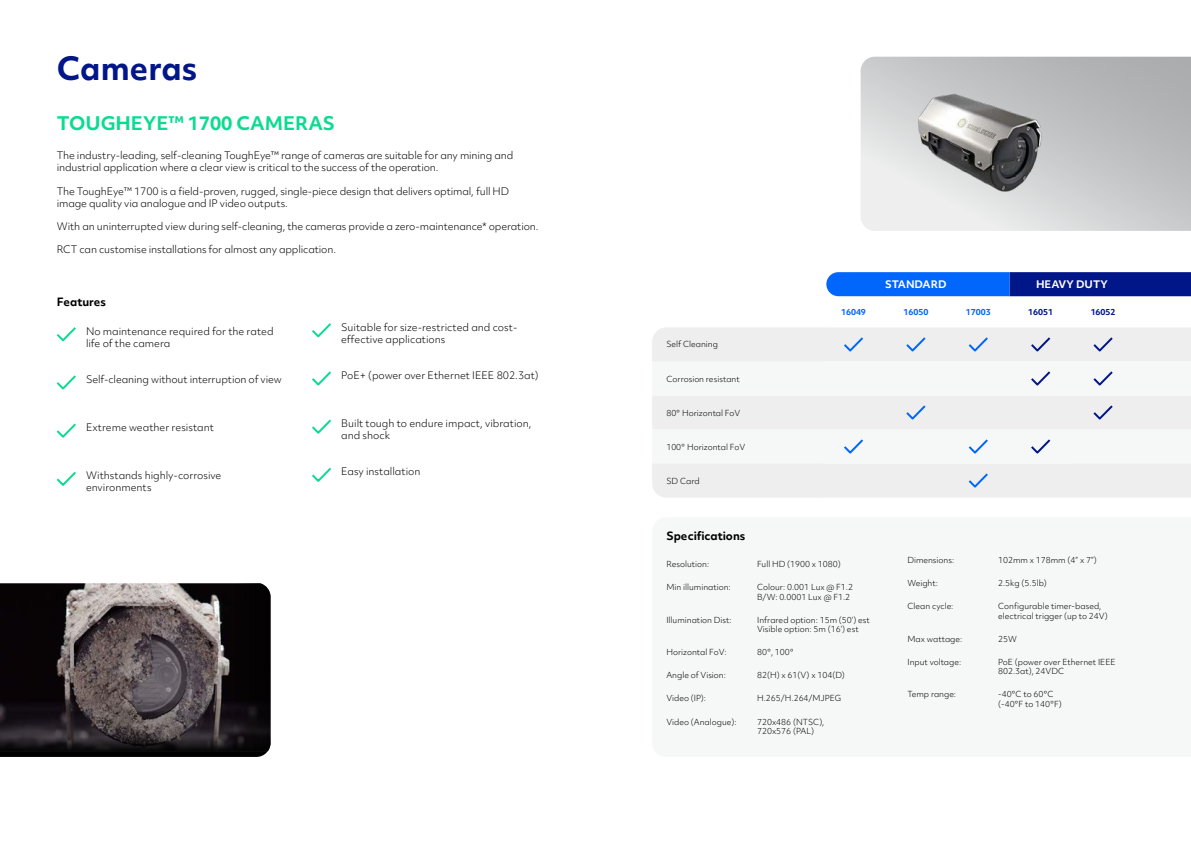
<style>
.page{position:relative;width:1191px;height:842px;background:#fff}
.page>*{position:absolute;margin:0;border:0;box-sizing:border-box;transform-origin:0 0}
.t1{font:700 31px "Objektiv Mk 2";color:#001689}
.t2{font:700 18px "Objektiv Mk 2";color:#0bdb90}
.t3{font:700 11px "Objektiv Mk 2";color:#000}
.t4{font:300 10px/12px "Objektiv Mk 2";letter-spacing:-.01em;color:#000}
.t5{font:700 10px "Objektiv Mk 2";color:#fff}
.t6{font:300 8px/9.6px "Objektiv Mk 2";color:#000}
.t7{font:700 8px "Objektiv Mk 2";color:#0066fc}
.t8{font:700 8px "Objektiv Mk 2";color:#001689}
</style>
<div class="page">
<img style="left:0;top:583px;width:233px;height:154px">
<div style="left:233px;top:583px;width:37px;height:168px;background:#000"></div>
<svg style="left:0;top:737px;width:270px;height:20px;background:#161416"></svg>
<svg style="left:56px;top:327px;width:20px;height:15px"></svg>
<svg style="left:56px;top:375px;width:20px;height:15px"></svg>
<svg style="left:56px;top:423px;width:20px;height:15px"></svg>
<svg style="left:56px;top:471px;width:20px;height:15px"></svg>
<svg style="left:312px;top:323px;width:19px;height:15px"></svg>
<svg style="left:312px;top:371px;width:19px;height:15px"></svg>
<svg style="left:312px;top:419px;width:19px;height:15px"></svg>
<svg style="left:312px;top:467px;width:19px;height:15px"></svg>
<div style="left:824px;top:327px;width:367px;height:170px;background:#eee"></div>
<svg style="left:652px;top:361px;width:539px;height:102px;fill:#f6f7f7"></svg>
<div style="left:1071px;top:463px;width:120px;height:34px;background:#eee"></div>
<svg style="left:826px;top:272px;width:365px;height:24px;background:#0340c3"></svg>
<div style="left:652px;top:327px;width:172px;height:34px;background:#eee"></div>
<svg style="left:842px;top:336px;width:22px;height:17px"></svg>
<svg style="left:905px;top:336px;width:22px;height:17px"></svg>
<svg style="left:967px;top:336px;width:22px;height:17px"></svg>
<svg style="left:1029px;top:336px;width:22px;height:17px"></svg>
<svg style="left:1092px;top:336px;width:22px;height:17px"></svg>
<svg style="left:1029px;top:370px;width:22px;height:17px"></svg>
<svg style="left:1092px;top:370px;width:22px;height:17px"></svg>
<svg style="left:905px;top:404px;width:22px;height:17px"></svg>
<svg style="left:1092px;top:404px;width:22px;height:17px"></svg>
<svg style="left:842px;top:438px;width:22px;height:17px"></svg>
<svg style="left:967px;top:438px;width:22px;height:17px"></svg>
<svg style="left:1029px;top:438px;width:22px;height:17px"></svg>
<div style="left:652px;top:463px;width:172px;height:35px;background:#eee"></div>
<svg style="left:967px;top:472px;width:22px;height:17px"></svg>
<svg style="left:860px;top:57px;width:331px;height:174px;background:#c4c6c6"></svg>
<img style="left:875px;top:72px;width:205px;height:144px">
<h1 class="t1" style="left:57px;top:47px;width:142px">Cameras</h1>
<h2 class="t2" style="left:57px;top:111px;width:280px">TOUGHEYE™ 1700 CAMERAS</h2>
<p class="t4" style="left:57px;top:149px;width:458px">The industry-leading, self-cleaning ToughEye™ range of cameras are suitable for any mining and industrial application where a clear view is critical to the success of the operation.</p>
<p class="t4" style="left:57px;top:185px;width:454px">The ToughEye™ 1700 is a field-proven, rugged, single-piece design that delivers optimal, full HD image quality via analogue and IP video outputs.</p>
<p class="t4" style="left:57px;top:220px;width:483px">With an uninterrupted view during self-cleaning, the cameras provide a zero-maintenance* operation.</p>
<p class="t4" style="left:57px;top:243px;width:281px">RCT can customise installations for almost any application.</p>
<p class="t3" style="left:57px;top:294px;width:51px">Features</p>
<p class="t4" style="left:86px;top:325px;width:189px">No maintenance required for the rated life of the camera</p>
<p class="t4" style="left:86px;top:373px;width:197px">Self-cleaning without interruption of view</p>
<p class="t4" style="left:86px;top:421px;width:129px">Extreme weather resistant</p>
<p class="t4" style="left:86px;top:469px;width:137px">Withstands highly-corrosive environments</p>
<p class="t4" style="left:341px;top:321px;width:178px">Suitable for size-restricted and cost&shy;effective applications</p>
<p class="t4" style="left:341px;top:369px;width:199px">PoE+ (power over Ethernet IEEE 802.3at)</p>
<p class="t4" style="left:341px;top:417px;width:192px">Built tough to endure impact, vibration, and shock</p>
<p class="t4" style="left:341px;top:465px;width:81px">Easy installation</p>
<p class="t5" style="left:885px;top:277px;width:63px">STANDARD</p>
<p class="t5" style="left:1036px;top:277px;width:73px">HEAVY DUTY</p>
<p class="t6" style="left:666px;top:340px;width:53px">Self Cleaning</p>
<p class="t6" style="left:666px;top:374px;width:75px">Corrosion resistant</p>
<p class="t6" style="left:666px;top:408px;width:75px">80° Horizontal FoV</p>
<p class="t6" style="left:666px;top:442px;width:80px">100° Horizontal FoV</p>
<p class="t6" style="left:666px;top:476px;width:35px">SD Card</p>
<p class="t7" style="left:841px;top:306px;width:26px">16049</p>
<p class="t7" style="left:903px;top:306px;width:26px">16050</p>
<p class="t7" style="left:966px;top:306px;width:26px">17003</p>
<p class="t8" style="left:1028px;top:306px;width:26px">16051</p>
<p class="t8" style="left:1090px;top:306px;width:26px">16052</p>
<p class="t3" style="left:666px;top:528px;width:80px">Specifications</p>
<p class="t6" style="left:666px;top:559px;width:44px">Resolution:</p>
<p class="t6" style="left:757px;top:559px;width:85px">Full HD (1900 x 1080)</p>
<p class="t6" style="left:666px;top:582px;width:66px">Min illumination:</p>
<p class="t6" style="left:757px;top:582px;width:97px">Colour: 0.001 Lux @ F1.2<br>B/W: 0.0001 Lux @ F1.2</p>
<p class="t6" style="left:666px;top:615px;width:67px">Illumination Dist:</p>
<p class="t6" style="left:757px;top:615px;width:114px">Infrared option: 15m (50’) est<br>Visible option: 5m (16’) est</p>
<p class="t6" style="left:666px;top:647px;width:62px">Horizontal FoV:</p>
<p class="t6" style="left:757px;top:647px;width:38px">80°, 100°</p>
<p class="t6" style="left:666px;top:670px;width:61px">Angle of Vision:</p>
<p class="t6" style="left:757px;top:670px;width:89px">82(H) x 61(V) x 104(D)</p>
<p class="t6" style="left:666px;top:694px;width:41px">Video (IP):</p>
<p class="t6" style="left:757px;top:694px;width:86px">H.265/H.264/MJPEG</p>
<p class="t6" style="left:666px;top:717px;width:72px">Video (Analogue):</p>
<p class="t6" style="left:757px;top:717px;width:69px">720x486 (NTSC),<br>720x576 (PAL)</p>
<p class="t6" style="left:907px;top:555px;width:48px">Dimensions:</p>
<p class="t6" style="left:998px;top:555px;width:100px">102mm x 178mm (4” x 7”)</p>
<p class="t6" style="left:907px;top:578px;width:32px">Weight:</p>
<p class="t6" style="left:998px;top:578px;width:50px">2.5kg (5.5lb)</p>
<p class="t6" style="left:907px;top:601px;width:48px">Clean cycle:</p>
<p class="t6" style="left:998px;top:601px;width:111px">Configurable timer-based, electrical trigger (up to 24V)</p>
<p class="t6" style="left:907px;top:634px;width:56px">Max wattage:</p>
<p class="t6" style="left:998px;top:634px;width:20px">25W</p>
<p class="t6" style="left:907px;top:657px;width:55px">Input voltage:</p>
<p class="t6" style="left:998px;top:657px;width:119px">PoE (power over Ethernet IEEE<br>802.3at), 24VDC</p>
<p class="t6" style="left:907px;top:690px;width:50px">Temp range:</p>
<p class="t6" style="left:998px;top:690px;width:65px">-40°C to 60°C (-40°F to 140°F)</p>
</div>
